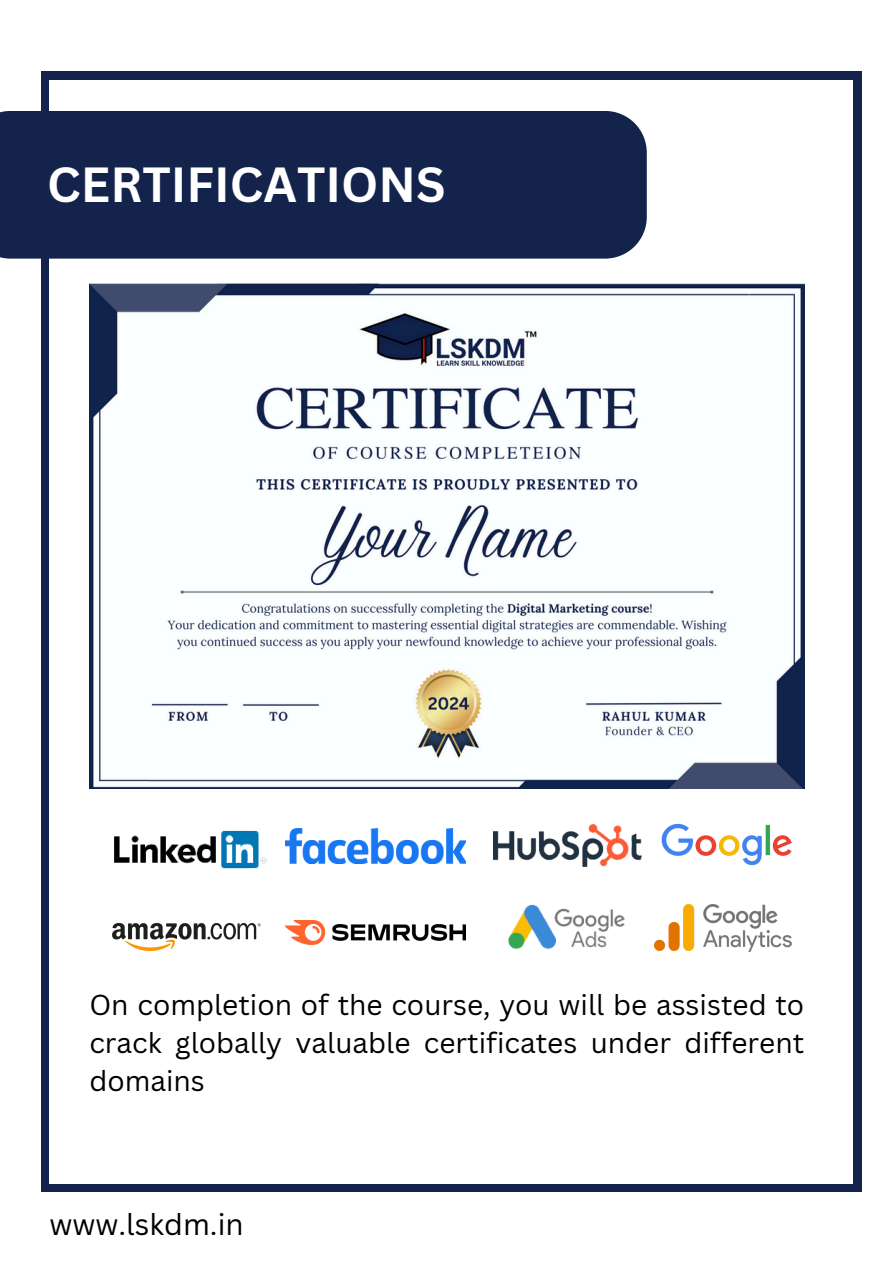
<style>
.page{position:relative;width:894px;height:1264px;background:#fff}
.page>*{position:absolute;margin:0;border:0;box-sizing:border-box;transform-origin:0 0}
.t1{font:700 48px "Canva Sans";color:#fff}
.t2{font:29.4px "Canva Sans";color:#000}
.t3{font:28.05px/38.2px "Canva Sans";color:#000;text-align:justify}
</style>
<div class="page">
<div style="left:41px;top:71px;width:819px;height:1120px;background:#13234c"></div>
<div style="left:49px;top:80px;width:803px;height:1103px;background:#fff"></div>
<div style="left:0;top:111px;width:646px;height:147px;background:#13234c"></div>
<img style="left:89px;top:283px;width:715px;height:505px">
<img style="left:508px;top:904px;width:117px;height:46px">
<img style="left:493px;top:824px;width:148px;height:42px">
<img style="left:114px;top:830px;width:153px;height:39px">
<img style="left:654px;top:904px;width:137px;height:47px">
<img style="left:661px;top:823px;width:131px;height:43px">
<img style="left:285px;top:920px;width:180px;height:24px">
<img style="left:285px;top:828px;width:180px;height:35px">
<img style="left:112px;top:923px;width:149px;height:29px">
<p class="t1" style="left:47px;top:151px;width:399px">CERTIFICATIONS</p>
<h1 class="t3" style="left:89px;top:984px;width:716px">On completion of the course, you will be assisted to crack globally valuable certificates under different domains</h1>
<p class="t2" style="left:49px;top:1203px;width:196px">www.lskdm.in</p>
</div>
